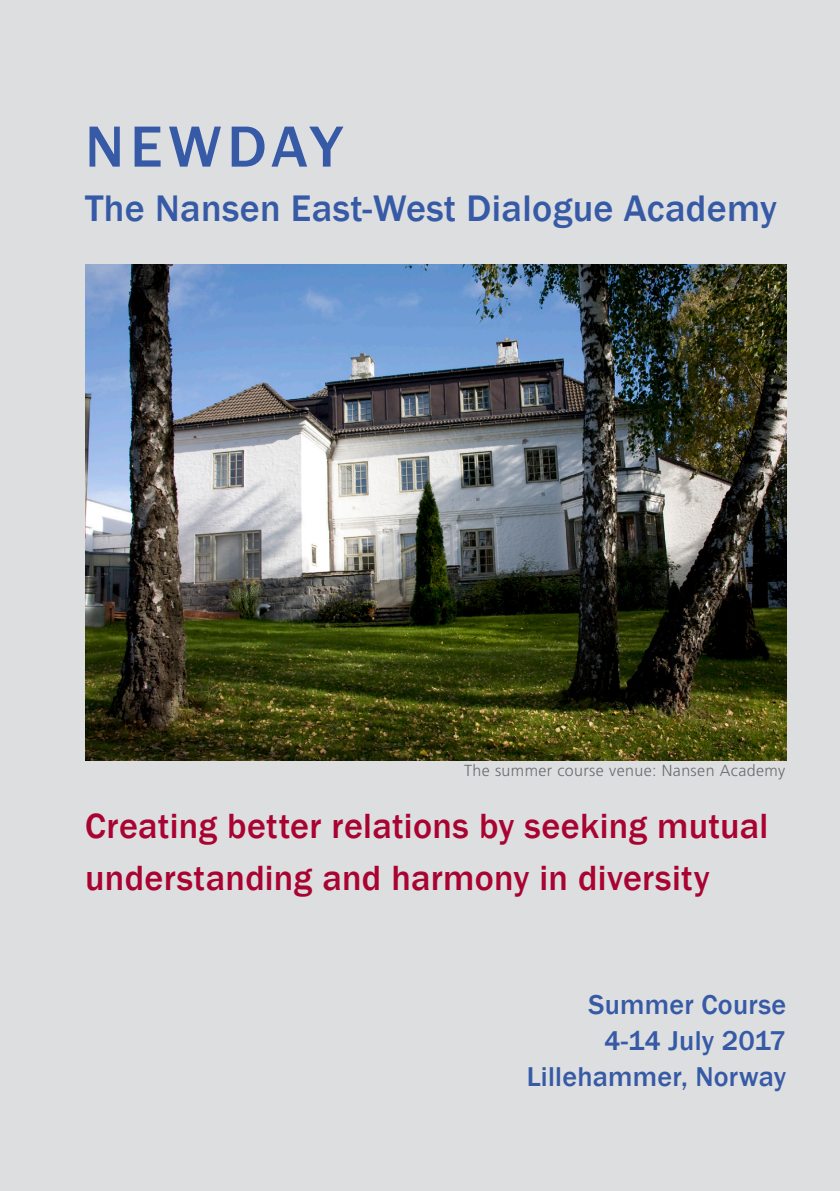
<style>
.page{position:relative;width:840px;height:1191px;background:#fff}
.page>*{position:absolute;margin:0;border:0;box-sizing:border-box;transform-origin:0 0}
.t1{font:500 60px "Franklin Gothic";letter-spacing:.1em;color:#365aa5}
.t2{font:500 38px "Franklin Gothic";letter-spacing:.01em;color:#365aa5}
.t3{font:500 36px/52px "Franklin Gothic";letter-spacing:.01em;color:#a90332}
.t4{font:500 28px/36px "Franklin Gothic";letter-spacing:.01em;color:#365aa5;text-align:right}
.t5{font:300 16px "Frutiger LT Std";letter-spacing:.025em;color:#6c6d70}
</style>
<div class="page">
<div style="left:0;top:0;width:839px;height:1191px;background:#dddee0"></div>
<img style="left:85px;top:264px;width:700px;height:496px">
<p class="t1" style="left:85px;top:109px;width:259px">NEWDAY</p>
<p class="t2" style="left:85px;top:185px;width:692px">The Nansen East-West Dialogue Academy</p>
<p class="t5" style="left:464px;top:761px;width:323px">The summer course venue: Nansen Academy</p>
<p class="t3" style="left:85px;top:800px;width:684px">Creating better relations by seeking mutual understanding and harmony in diversity</p>
<p class="t4" style="left:588px;top:986px;width:199px">Summer Course</p>
<p class="t4" style="left:526px;top:1022px;width:261px">4-14 July 2017<br>Lillehammer, Norway</p>
</div>
